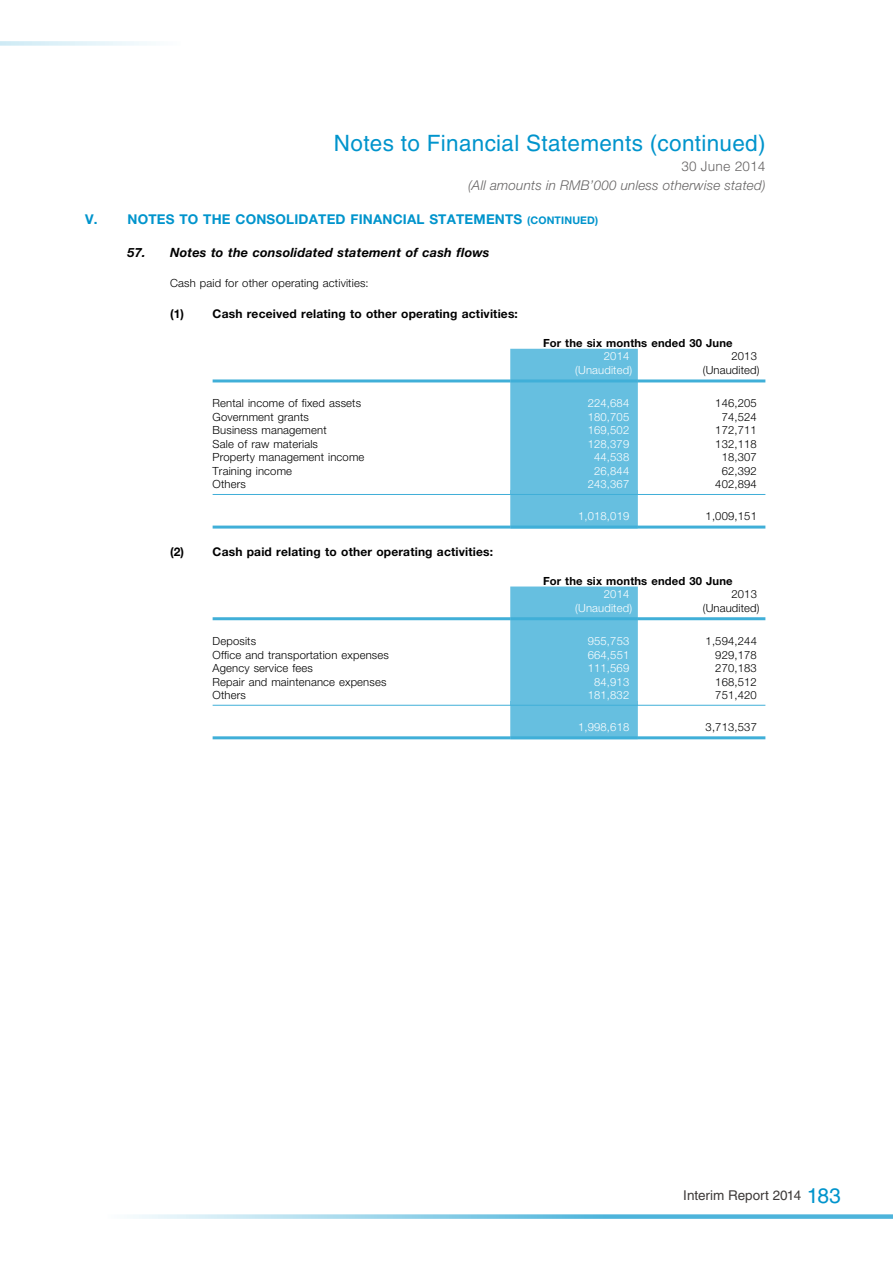
<style>
.page{position:relative;width:893px;height:1263px;background:#fff}
.page>*{position:absolute;margin:0;border:0;box-sizing:border-box;transform-origin:0 0}
.t1{font:22.5px "Helvetica LT Std";letter-spacing:.015em;color:#0094cc}
.t2{font:700 13.5px "Helvetica Neue LT Std";color:#0094cc}
.t3{font:italic 300 13.5px "Helvetica Neue LT Std";letter-spacing:.015em;color:#666464}
.t4{font:13.5px "Helvetica LT Std";color:#3e3a39}
.t5{font:300 13.5px "Helvetica LT Std";letter-spacing:.015em;color:#666464}
.t6{font:italic 700 12.75px "Helvetica Neue LT Std";letter-spacing:.015em;color:#000}
.t7{font:700 12px "Helvetica Neue LT Std";letter-spacing:.015em;color:#000}
.t8{font:300 11.25px "Helvetica Neue LT Std";letter-spacing:.015em;color:#000}
.t9{font:300 11.25px "Helvetica Neue LT Std";letter-spacing:.015em;color:#fff}
.t10{font:700 11.25px "Helvetica Neue LT Std";letter-spacing:.015em;color:#000}
.t11{font:700 10.5px "Helvetica Neue LT Std";color:#0094cc}
.s1{font-size:21px;color:#0094cc}
</style>
<div class="page">
<svg style="left:0;top:41px;width:147px;height:5px"></svg>
<svg style="left:133px;top:1214px;width:760px;height:5px"></svg>
<div style="left:510px;top:349px;width:128px;height:177px;background:#66bfe0"></div>
<div style="left:510px;top:490px;width:128px;height:5px;background:#66bfe0"></div>
<hr style="left:213px;top:379px;width:297px;height:3px;background:#40afd8">
<hr style="left:510px;top:379px;width:128px;height:3px;background:#40afd8">
<hr style="left:638px;top:379px;width:127px;height:3px;background:#40afd8">
<hr style="left:213px;top:494px;width:297px;height:1px;background:#40afd8">
<hr style="left:510px;top:494px;width:128px;height:1px;background:#40afd8">
<hr style="left:638px;top:494px;width:127px;height:1px;background:#40afd8">
<hr style="left:213px;top:526px;width:297px;height:3px;background:#40afd8">
<hr style="left:510px;top:526px;width:128px;height:3px;background:#40afd8">
<hr style="left:638px;top:526px;width:127px;height:3px;background:#40afd8">
<div style="left:510px;top:586px;width:128px;height:150px;background:#66bfe0"></div>
<div style="left:510px;top:701px;width:128px;height:5px;background:#66bfe0"></div>
<hr style="left:213px;top:617px;width:297px;height:3px;background:#40afd8">
<hr style="left:510px;top:617px;width:128px;height:3px;background:#40afd8">
<hr style="left:638px;top:617px;width:127px;height:3px;background:#40afd8">
<hr style="left:213px;top:705px;width:297px;height:1px;background:#40afd8">
<hr style="left:510px;top:705px;width:128px;height:1px;background:#40afd8">
<hr style="left:638px;top:705px;width:127px;height:1px;background:#40afd8">
<hr style="left:213px;top:736px;width:297px;height:3px;background:#40afd8">
<hr style="left:510px;top:736px;width:128px;height:3px;background:#40afd8">
<hr style="left:638px;top:736px;width:127px;height:3px;background:#40afd8">
<h1 class="t1" style="left:334px;top:130px;width:433px">Notes to Financial Statements (continued)</h1>
<p class="t5" style="left:681px;top:158px;width:85px">30 June 2014</p>
<p class="t3" style="left:468px;top:177px;width:299px">(All amounts in RMB’000 unless otherwise stated)</p>
<p class="t2" style="left:85px;top:211px;width:63px">V. Notes</p>
<p class="t2" style="left:179px;top:211px;width:34px">to the</p>
<p class="t2" style="left:236px;top:211px;width:11px">consolidated</p>
<p class="t2" style="left:350px;top:211px;width:10px">financial</p>
<p class="t2" style="left:429px;top:211px;width:11px">statements</p>
<p class="t11" style="left:527px;top:214px;width:12px">(continued</p>
<p class="t11" style="left:595px;top:214px;width:5px">)</p>
<p class="t6" style="left:128px;top:244px;width:363px">57. Notes to the consolidated statement of cash flows</p>
<p class="t8" style="left:170px;top:276px;width:200px">Cash paid for other operating activities:</p>
<p class="t7" style="left:170px;top:307px;width:349px">(1) Cash received relating to other operating activities:</p>
<p class="t10" style="left:543px;top:336px;width:191px">For the six months ended 30 June</p>
<p class="t9" style="left:604px;top:349px;width:27px">2014</p>
<p class="t8" style="left:731px;top:349px;width:27px">2013</p>
<p class="t9" style="left:575px;top:363px;width:58px">(Unaudited)</p>
<p class="t8" style="left:703px;top:363px;width:58px">(Unaudited)</p>
<p class="t8" style="left:213px;top:396px;width:150px">Rental income of fixed assets</p>
<p class="t9" style="left:588px;top:396px;width:43px">224,684</p>
<p class="t8" style="left:715px;top:396px;width:43px">146,205</p>
<p class="t8" style="left:213px;top:410px;width:98px">Government grants</p>
<p class="t9" style="left:588px;top:410px;width:43px">180,705</p>
<p class="t8" style="left:722px;top:410px;width:37px">74,524</p>
<p class="t8" style="left:213px;top:423px;width:116px">Business management</p>
<p class="t9" style="left:588px;top:423px;width:43px">169,502</p>
<p class="t8" style="left:715px;top:423px;width:43px">172,711</p>
<p class="t8" style="left:213px;top:437px;width:107px">Sale of raw materials</p>
<p class="t9" style="left:588px;top:437px;width:43px">128,379</p>
<p class="t8" style="left:715px;top:437px;width:43px">132,118</p>
<p class="t8" style="left:213px;top:450px;width:153px">Property management income</p>
<p class="t9" style="left:594px;top:450px;width:37px">44,538</p>
<p class="t8" style="left:722px;top:450px;width:37px">18,307</p>
<p class="t8" style="left:213px;top:464px;width:81px">Training income</p>
<p class="t9" style="left:594px;top:464px;width:37px">26,844</p>
<p class="t8" style="left:722px;top:464px;width:37px">62,392</p>
<p class="t8" style="left:213px;top:477px;width:35px">Others</p>
<p class="t9" style="left:588px;top:477px;width:43px">243,367</p>
<p class="t8" style="left:715px;top:477px;width:43px">402,894</p>
<p class="t9" style="left:578px;top:509px;width:53px">1,018,019</p>
<p class="t8" style="left:706px;top:509px;width:53px">1,009,151</p>
<p class="t7" style="left:170px;top:544px;width:324px">(2) Cash paid relating to other operating activities:</p>
<p class="t10" style="left:543px;top:574px;width:191px">For the six months ended 30 June</p>
<p class="t9" style="left:604px;top:587px;width:27px">2014</p>
<p class="t8" style="left:731px;top:587px;width:27px">2013</p>
<p class="t9" style="left:575px;top:601px;width:58px">(Unaudited)</p>
<p class="t8" style="left:703px;top:601px;width:58px">(Unaudited)</p>
<p class="t8" style="left:213px;top:634px;width:45px">Deposits</p>
<p class="t9" style="left:588px;top:634px;width:43px">955,753</p>
<p class="t8" style="left:706px;top:634px;width:53px">1,594,244</p>
<p class="t8" style="left:213px;top:648px;width:178px">Office and transportation expenses</p>
<p class="t9" style="left:588px;top:648px;width:43px">664,551</p>
<p class="t8" style="left:715px;top:648px;width:43px">929,178</p>
<p class="t8" style="left:213px;top:661px;width:102px">Agency service fees</p>
<p class="t9" style="left:588px;top:661px;width:43px">111,569</p>
<p class="t8" style="left:715px;top:661px;width:43px">270,183</p>
<p class="t8" style="left:213px;top:675px;width:175px">Repair and maintenance expenses</p>
<p class="t9" style="left:594px;top:675px;width:37px">84,913</p>
<p class="t8" style="left:715px;top:675px;width:43px">168,512</p>
<p class="t8" style="left:213px;top:688px;width:35px">Others</p>
<p class="t9" style="left:588px;top:688px;width:43px">181,832</p>
<p class="t8" style="left:715px;top:688px;width:43px">751,420</p>
<p class="t9" style="left:578px;top:720px;width:53px">1,998,618</p>
<p class="t8" style="left:706px;top:720px;width:53px">3,713,537</p>
<p class="t4" style="left:683px;top:1188px;width:159px">Interim Report 2014 <span class="s1">183</span></p>
</div>
